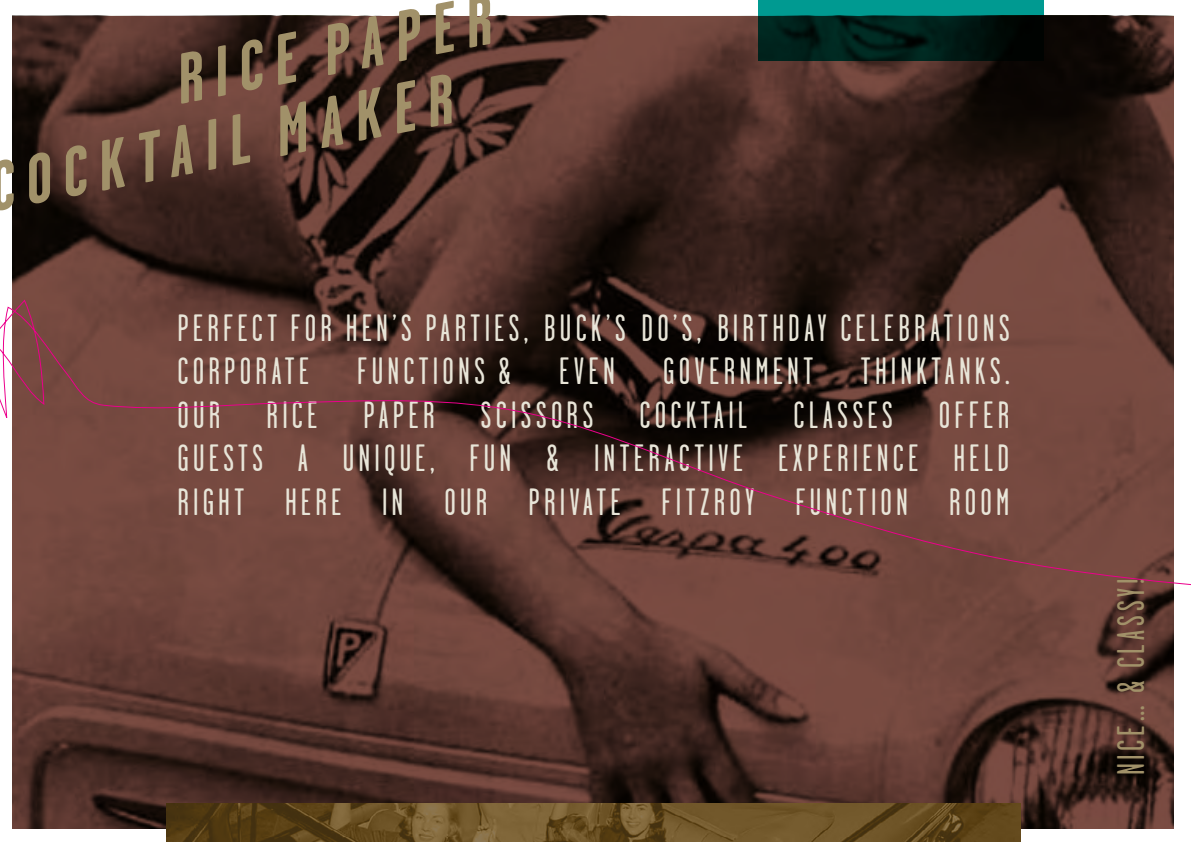
<style>
.page{position:relative;width:1191px;height:842px;background:#fff}
.page>*{position:absolute;margin:0;border:0;box-sizing:border-box;transform-origin:0 0}
.t1{font:italic 700 70.6px/70.4px "Garage Gothic";color:#a19169;scale:1.04 1}
.t2{font:38.5px "Garage Gothic";letter-spacing:.1em;color:#a19169}
.t3{font:38px/43.4px "Garage Gothic";letter-spacing:.115em;color:#e8e5d8}
</style>
<div class="page">
<img style="left:13px;top:16px;width:1161px;height:812px">
<svg style="left:0;top:300px;width:1191px;height:377px"></svg>
<img style="left:166px;top:804px;width:854px;height:38px">
<svg style="left:758px;top:0;width:285px;height:61px"></svg>
<h1 class="t1" style="left:-34px;top:85px;width:506px;text-indent:205px;rotate:-11deg">RICE PAPER<br>COCKTAIL MAKER</h1>
<p class="t3" style="left:177px;top:307px;width:833px">PERFECT FOR HEN’S PARTIES, BUCK’S DO’S, BIRTHDAY CELEBRATIONS<br>CORPORATE</p>
<p class="t3" style="left:357px;top:350px;width:155px">FUNCTIONS &amp;</p>
<p class="t3" style="left:559px;top:350px;width:57px">EVEN</p>
<p class="t3" style="left:663px;top:350px;width:151px">GOVERNMENT</p>
<p class="t3" style="left:177px;top:350px;width:833px;text-align:justify;text-indent:684px">THINKTANKS.<br>OUR RICE PAPER SCISSORS COCKTAIL CLASSES OFFER GUESTS A UNIQUE, FUN &amp; INTERACTIVE EXPERIENCE HELD RIGHT HERE IN OUR PRIVATE FITZROY FUNCTION ROOM</p>
<p class="t2" style="left:1111px;top:775px;width:198px;rotate:-90deg">NICE… &amp; CLASSY!</p>
</div>
